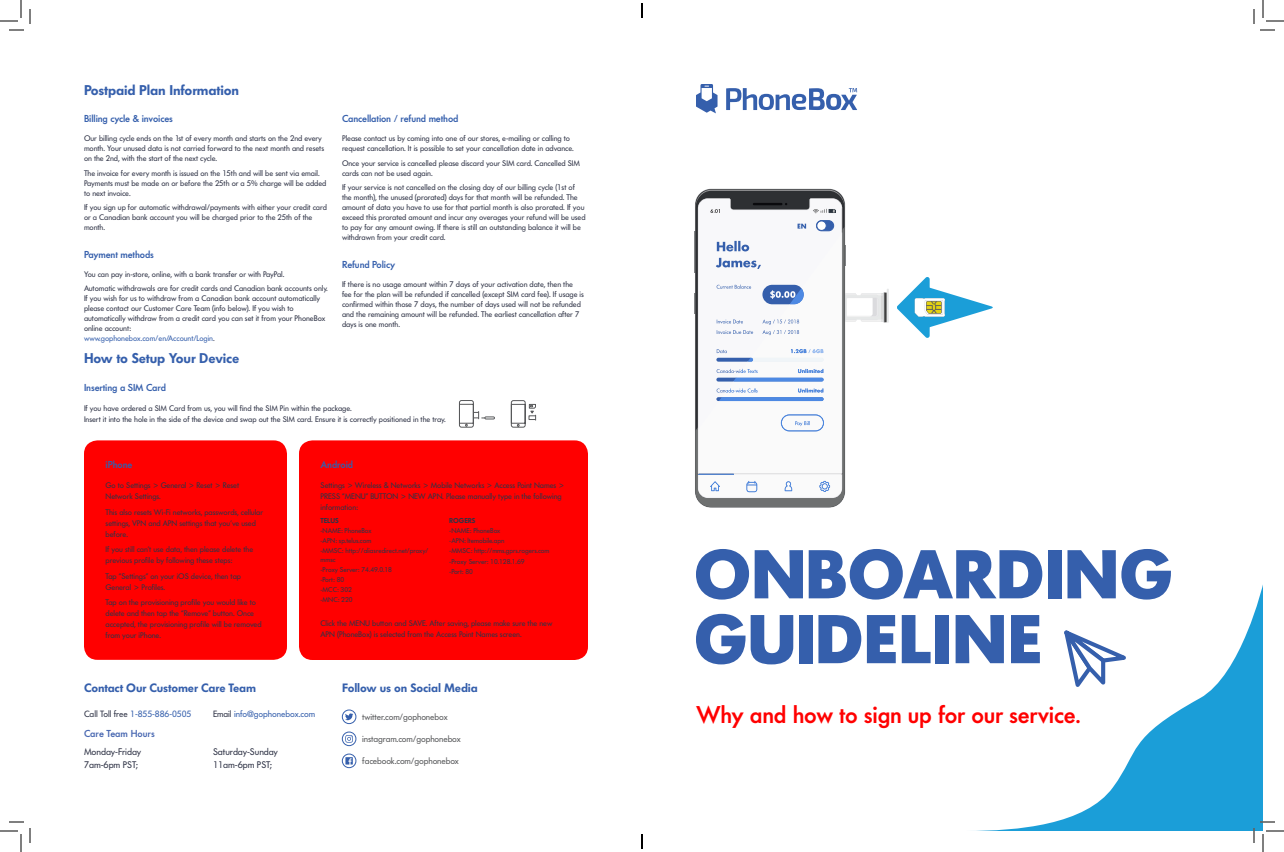
<style>
.page{position:relative;width:1284px;height:852px;background:#fff}
.page>*{position:absolute;margin:0;border:0;box-sizing:border-box;transform-origin:0 0}
.t1{font:700 68.2px/64.9px "Futura BQ";letter-spacing:-.01em;color:#355fac}
.t2{font:500 24px "Futura BQ";letter-spacing:-.01em;color:#f00}
.t3{font:600 14px "Futura BQ";letter-spacing:-.01em;color:#355fac}
.t4{font:600 12px "Futura BQ";letter-spacing:-.01em;color:#355fac}
.t5{font:500 10px "Futura BQ";letter-spacing:-.01em;color:#355fac}
.t6{font:500 10px "Futura BQ";color:#4a69b2}
.t7{font:9.5px/13px "Futura BQ";letter-spacing:-.005em;color:#2f3346}
.t8{font:9px "Futura BQ";letter-spacing:-.01em;color:#57585a}
.t9{font:9px "Futura BQ";letter-spacing:-.005em;color:#355fac}
.t10{font:8px/10px "Futura BQ";letter-spacing:-.005em;color:#2f3346}
.t11{font:7px/10.1px "Futura BQ";letter-spacing:-.005em;color:#2f3346}
.t12{font:600 7px "Futura BQ";letter-spacing:-.005em;color:#2f3346}
.s1{color:#355fac}
.s2{color:#2f3346}
</style>
<div class="page">
<svg style="left:696px;top:84px;width:22px;height:29px"></svg>
<svg style="left:726px;top:88px;width:131px;height:22px"></svg>
<svg style="left:974px;top:584px;width:289px;height:247px"></svg>
<svg style="left:897px;top:277px;width:96px;height:61px"></svg>
<svg style="left:694px;top:190px;width:195px;height:317px"></svg>
<svg style="left:345px;top:713px;width:8px;height:7px"></svg>
<div style="left:342px;top:710px;width:14px;height:14px;border:1px solid #355fac;border-radius:50%"></div>
<svg style="left:345px;top:735px;width:8px;height:8px"></svg>
<div style="left:342px;top:732px;width:14px;height:14px;border:1px solid #355fac;border-radius:50%"></div>
<svg style="left:345px;top:757px;width:8px;height:8px"></svg>
<div style="left:342px;top:754px;width:14px;height:14px;border:1px solid #355fac;border-radius:50%"></div>
<svg style="left:1036px;top:612px;width:103px;height:83px"></svg>
<div style="left:299px;top:440px;width:289px;height:220px;background:#f00;border-radius:14px"></div>
<div style="left:84px;top:440px;width:203px;height:220px;background:#f00;border-radius:14px"></div>
<svg style="left:459px;top:400px;width:36px;height:28px"></svg>
<svg style="left:510px;top:400px;width:27px;height:28px"></svg>
<svg style="left:0;top:0;width:31px;height:31px"></svg>
<svg style="left:0;top:821px;width:31px;height:31px"></svg>
<svg style="left:1253px;top:0;width:31px;height:31px"></svg>
<svg style="left:1253px;top:821px;width:31px;height:31px"></svg>
<svg style="left:641px;top:3px;width:2px;height:15px"></svg>
<svg style="left:641px;top:834px;width:2px;height:15px"></svg>
<h3 class="t3" style="left:84px;top:83px;width:157px">Postpaid Plan Information</h3>
<p class="t5" style="left:84px;top:115px;width:90px">Billing cycle &amp; invoices</p>
<p class="t10" style="left:84px;top:134px;width:242px">Our billing cycle ends on the 1st of every month and starts on the 2nd every month. Your unused data is not carried forward to the next month and resets on the 2nd, with the start of the next cycle.</p>
<p class="t10" style="left:84px;top:168px;width:244px">The invoice for every month is issued on the 15th and will be sent via email.<br>Payments must be made on or before the 25th or a 5% charge will be added to next invoice.</p>
<p class="t10" style="left:84px;top:203px;width:245px">If you sign up for automatic withdrawal/payments with either your credit card or a Canadian bank account you will be charged prior to the 25th of the month.</p>
<p class="t5" style="left:84px;top:250px;width:72px">Payment methods</p>
<p class="t10" style="left:84px;top:267px;width:245px;line-height:14.5px">You can pay in-store, online, with a bank transfer or with PayPal.<br>Automatic withdrawals are for credit cards and Canadian bank accounts only.</p>
<p class="t10" style="left:84px;top:294px;width:243px">If you wish for us to withdraw from a Canadian bank account automatically please contact our Customer Care Team (info below). If you wish to automatically withdraw from a credit card you can set it from your PhoneBox online account:<br><span class="s1">www.gophonebox.com/en/Account/Login</span>.</p>
<p class="t5" style="left:342px;top:115px;width:118px">Cancellation / refund method</p>
<p class="t10" style="left:342px;top:134px;width:233px">Please contact us by coming into one of our stores, e-mailing or calling to request cancellation. It is possible to set your cancellation date in advance.</p>
<p class="t10" style="left:342px;top:158px;width:240px">Once your service is cancelled please discard your SIM card. Cancelled SIM cards can not be used again.</p>
<p class="t10" style="left:342px;top:183px;width:245px">If your service is not cancelled on the closing day of our billing cycle (1st of the month), the unused (prorated) days for that month will be refunded. The amount of data you have to use for that partial month is also prorated. If you exceed this prorated amount and incur any overages your refund will be used to pay for any amount owing. If there is still an outstanding balance it will be withdrawn from your credit card.</p>
<p class="t5" style="left:342px;top:260px;width:55px">Refund Policy</p>
<p class="t10" style="left:342px;top:280px;width:243px">If there is no usage amount within 7 days of your activation date, then the fee for the plan will be refunded if cancelled (except SIM card fee). If usage is confirmed within those 7 days, the number of days used will not be refunded and the remaining amount will be refunded. The earliest cancellation after 7 days is one month.</p>
<h3 class="t3" style="left:84px;top:352px;width:157px">How to Setup Your Device</h3>
<p class="t5" style="left:84px;top:383px;width:84px">Inserting a SIM Card</p>
<p class="t10" style="left:84px;top:403px;width:363px;line-height:11px">If you have ordered a SIM Card from us, you will find the SIM Pin within the package.<br>Insert it into the hole in the side of the device and swap out the SIM card. Ensure it is correctly positioned in the tray.</p>
<p class="t5" style="left:106px;top:461px;width:28px">iPhone</p>
<p class="t10" style="left:106px;top:480px;width:135px;line-height:11px">Go to Settings &gt; General &gt; Reset &gt; Reset<br>Network Settings.</p>
<p class="t10" style="left:106px;top:507px;width:159px;line-height:11px">This also resets Wi-Fi networks, passwords, cellular settings, VPN and APN settings that you’ve used before.</p>
<p class="t10" style="left:106px;top:544px;width:149px;line-height:11px">If you still can’t use data, then please delete the previous profile by following these steps:</p>
<p class="t10" style="left:106px;top:571px;width:137px;line-height:11px">Tap “Settings” on your iOS device, then tap<br>General &gt; Profiles.</p>
<p class="t10" style="left:106px;top:597px;width:157px;line-height:11px">Tap on the provisioning profile you would like to delete and then tap the “Remove” button. Once accepted, the provisioning profile will be removed from your iPhone.</p>
<p class="t5" style="left:321px;top:461px;width:34px">Android</p>
<p class="t10" style="left:321px;top:480px;width:245px;line-height:11px">Settings &gt; Wireless &amp; Networks &gt; Mobile Networks &gt; Access Point Names &gt;<br>PRESS “MENU” BUTTON &gt; NEW APN. Please manually type in the following information:</p>
<p class="t12" style="left:321px;top:517px;width:20px">TELUS</p>
<p class="t11" style="left:321px;top:526px;width:109px">-NAME: PhoneBox<br>-APN: sp.telus.com<br>-MMSC: http://aliasredirect.net/proxy/</p>
<p class="t11" style="left:321px;top:555px;width:73px">mmsc<br>-Proxy Server: 74.49.0.18 -Port: 80<br>-MCC: 302<br>-MNC: 220</p>
<p class="t12" style="left:449px;top:517px;width:28px">ROGERS</p>
<p class="t11" style="left:449px;top:526px;width:102px">-NAME: PhoneBox<br>-APN: ltemobile.apn<br>-MMSC: http://mms.gprs.rogers.com -Proxy Server: 10.128.1.69<br>-Port: 80</p>
<p class="t10" style="left:321px;top:618px;width:233px;line-height:11px">Click the MENU button and SAVE. After saving, please make sure the new<br>APN (PhoneBox) is selected from the Access Point Names screen.</p>
<h3 class="t4" style="left:84px;top:682px;width:174px">Contact Our Customer Care Team</h3>
<p class="t9" style="left:84px;top:710px;width:109px"><span class="s2">Call Toll free</span> 1-855-886-0505</p>
<p class="t9" style="left:213px;top:710px;width:104px"><span class="s2">Email</span> info@gophonebox.com</p>
<p class="t6" style="left:84px;top:730px;width:72px">Care Team Hours</p>
<p class="t7" style="left:84px;top:746px;width:59px">Monday-Friday<br>7am-6pm PST;</p>
<p class="t7" style="left:213px;top:746px;width:67px">Saturday-Sunday<br>11am-6pm PST;</p>
<h3 class="t4" style="left:342px;top:682px;width:137px">Follow us on Social Media</h3>
<p class="t8" style="left:362px;top:713px;width:87px">twitter.com/gophonebox</p>
<p class="t8" style="left:362px;top:735px;width:100px">instagram.com/gophonebox</p>
<p class="t8" style="left:362px;top:757px;width:98px">facebook.com/gophonebox</p>
<h1 class="t1" style="left:694px;top:542px;width:481px">ONBOARDING<br>GUIDELINE</h1>
<h2 class="t2" style="left:696px;top:705px;width:387px">Why and how to sign up for our service.</h2>
</div>
